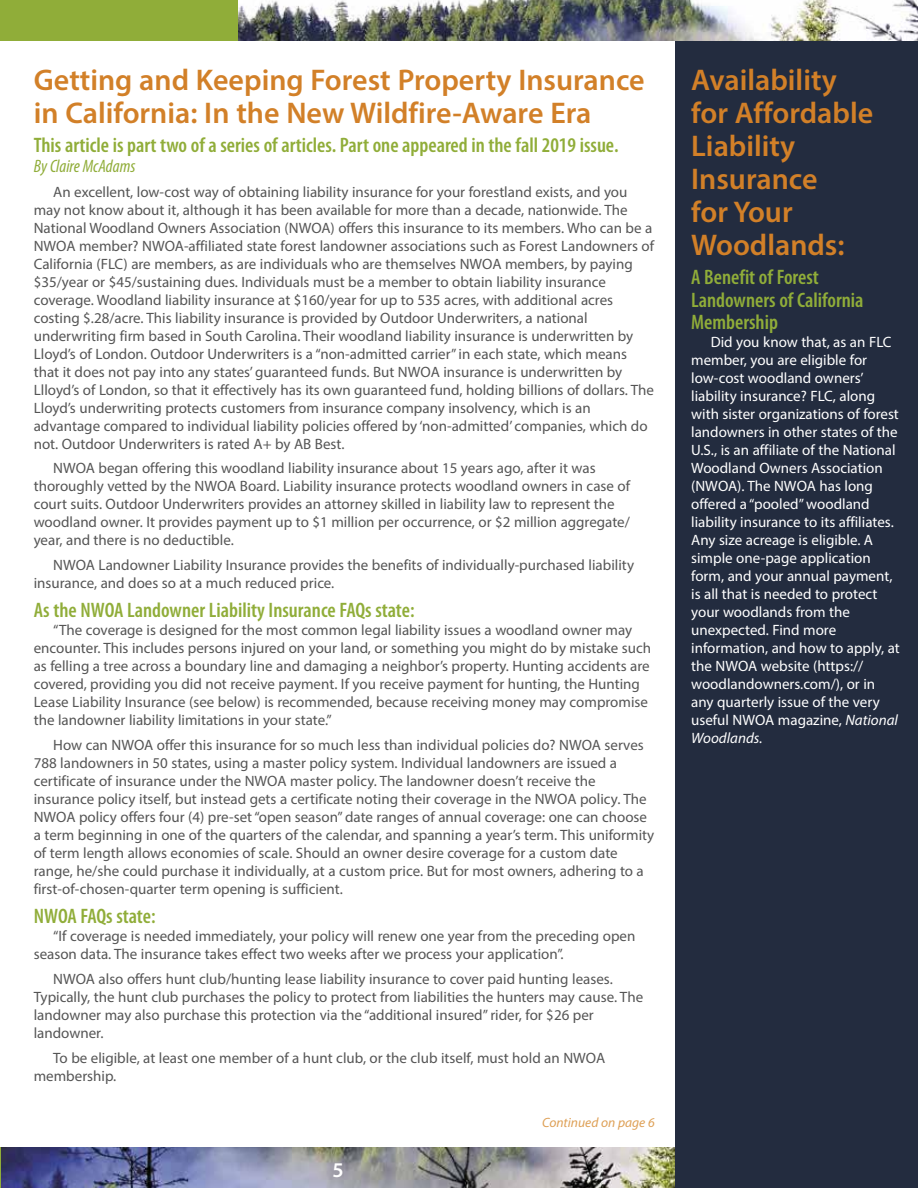
<style>
.page{position:relative;width:918px;height:1188px;background:#fff}
.page>*{position:absolute;margin:0;border:0;box-sizing:border-box;transform-origin:0 0}
.t1{font:600 30px/33px "Myriad Pro";color:#d28028}
.t2{font:600 condensed 21px/22.5px "Myriad Pro";color:#90ad39}
.t3{font:600 21px "Myriad Pro";color:#fff}
.t4{font:italic condensed 18px "Myriad Pro";color:#90ad39}
.t5{font:15px/18px "Myriad Pro";color:#555}
.t6{font:15px/18px "Myriad Pro";color:#fff}
.t7{font:italic 13.5px "Myriad Pro";color:#dea056}
.s1{font-style:italic}
</style>
<div class="page">
<img style="left:1px;top:1148px;width:674px;height:40px">
<hr style="left:0;top:1148px;width:1px;height:40px;background:#90ad39">
<div style="left:675px;top:0;width:243px;height:1188px;background:#232c3f"></div>
<img style="left:237px;top:0;width:681px;height:40px">
<div style="left:0;top:0;width:237px;height:40px;background:#90ad39"></div>
<h1 class="t1" style="left:34px;top:63px;width:612px">Getting and Keeping Forest Property Insurance in California: In the New Wildfire-Aware Era</h1>
<h2 class="t2" style="left:34px;top:134px;width:586px">This article is part two of a series of articles. Part one appeared in the fall 2019 issue.</h2>
<p class="t4" style="left:34px;top:155px;width:103px">By Claire McAdams</p>
<p class="t5" style="left:34px;top:182px;width:622px;text-indent:20px">An excellent, low-cost way of obtaining liability insurance for your forestland exists, and you may not know about it, although it has been available for more than a decade, nationwide. The National Woodland Owners Association (NWOA) offers this insurance to its members. Who can be a NWOA member? NWOA-affiliated state forest landowner associations such as Forest Landowners of California (FLC) are members, as are individuals who are themselves NWOA members, by paying $35/year or $45/sustaining dues. Individuals must be a member to obtain liability insurance coverage. Woodland liability insurance at $160/year for up to 535 acres, with additional acres costing $.28/acre. This liability insurance is provided by Outdoor Underwriters, a national underwriting firm based in South Carolina. Their woodland liability insurance is underwritten by Lloyd’s of London. Outdoor Underwriters is a “non-admitted carrier” in each state, which means that it does not pay into any states’ guaranteed funds. But NWOA insurance is underwritten by Llloyd’s of London, so that it effectively has its own guaranteed fund, holding billions of dollars. The Lloyd’s underwriting protects customers from insurance company insolvency, which is an advantage compared to individual liability policies offered by ‘non-admitted’ companies, which do not. Outdoor Underwriters is rated A+ by AB Best.</p>
<p class="t5" style="left:34px;top:459px;width:598px;text-indent:20px">NWOA began offering this woodland liability insurance about 15 years ago, after it was thoroughly vetted by the NWOA Board. Liability insurance protects woodland owners in case of court suits. Outdoor Underwriters provides an attorney skilled in liability law to represent the woodland owner. It provides payment up to $1 million per occurrence, or $2 million aggregate/ year, and there is no deductible.</p>
<p class="t5" style="left:34px;top:556px;width:602px;text-indent:20px">NWOA Landowner Liability Insurance provides the benefits of individually-purchased liability insurance, and does so at a much reduced price.</p>
<h2 class="t2" style="left:34px;top:599px;width:382px">As the NWOA Landowner Liability Insurance FAQs state:</h2>
<p class="t5" style="left:34px;top:621px;width:619px;text-indent:20px">“The coverage is designed for the most common legal liability issues a woodland owner may encounter. This includes persons injured on your land, or something you might do by mistake such as felling a tree across a boundary line and damaging a neighbor’s property. Hunting accidents are covered, providing you did not receive payment. If you receive payment for hunting, the Hunting Lease Liability Insurance (see below) is recommended, because receiving money may compromise the landowner liability limitations in your state.”</p>
<p class="t5" style="left:34px;top:736px;width:622px;text-indent:20px">How can NWOA offer this insurance for so much less than individual policies do? NWOA serves 788 landowners in 50 states, using a master policy system. Individual landowners are issued a certificate of insurance under the NWOA master policy. The landowner doesn’t receive the insurance policy itself, but instead gets a certificate noting their coverage in the NWOA policy. The NWOA policy offers four (4) pre-set “open season” date ranges of annual coverage: one can choose a term beginning in one of the quarters of the calendar, and spanning a year’s term. This uniformity of term length allows economies of scale. Should an owner desire coverage for a custom date range, he/she could purchase it individually, at a custom price. But for most owners, adhering to a first-of-chosen-quarter term opening is sufficient.</p>
<h2 class="t2" style="left:34px;top:905px;width:123px">NWOA FAQs state:</h2>
<p class="t5" style="left:34px;top:927px;width:603px;text-indent:20px">“If coverage is needed immediately, your policy will renew one year from the preceding open season data. The insurance takes effect two weeks after we process your application”.</p>
<p class="t5" style="left:34px;top:970px;width:611px;text-indent:20px">NWOA also offers hunt club/hunting lease liability insurance to cover paid hunting leases.<br>Typically, the hunt club purchases the policy to protect from liabilities the hunters may cause. The landowner may also purchase this protection via the “additional insured” rider, for $26 per landowner.</p>
<p class="t5" style="left:34px;top:1048px;width:573px;text-indent:20px">To be eligible, at least one member of a hunt club, or the club itself, must hold an NWOA membership.</p>
<p class="t7" style="left:542px;top:1114px;width:114px">Continued on page 6</p>
<h2 class="t3" style="left:332px;top:1156px;width:13px">5</h2>
<h1 class="t1" style="left:691px;top:63px;width:184px">Availability for Affordable<br>Liability<br>Insurance<br>for Your<br>Woodlands:</h1>
<h2 class="t2" style="left:691px;top:266px;width:174px">A Benefit of Forest<br>Landowners of California<br>Membership</h2>
<p class="t6" style="left:691px;top:333px;width:210px;text-indent:20px">Did you know that, as an FLC member, you are eligible for low-cost woodland owners’ liability insurance? FLC, along with sister organizations of forest landowners in other states of the<br>U.S., is an affiliate of the National<br>Woodland Owners Association (NWOA). The NWOA has long offered a “pooled” woodland liability insurance to its affiliates.<br>Any size acreage is eligible. A simple one-page application form, and your annual payment, is all that is needed to protect your woodlands from the unexpected. Find more information, and how to apply, at the NWOA website (https:// woodlandowners.com/), or in any quarterly issue of the very useful NWOA magazine, <span class="s1">National<br>Woodlands.</span></p>
</div>
